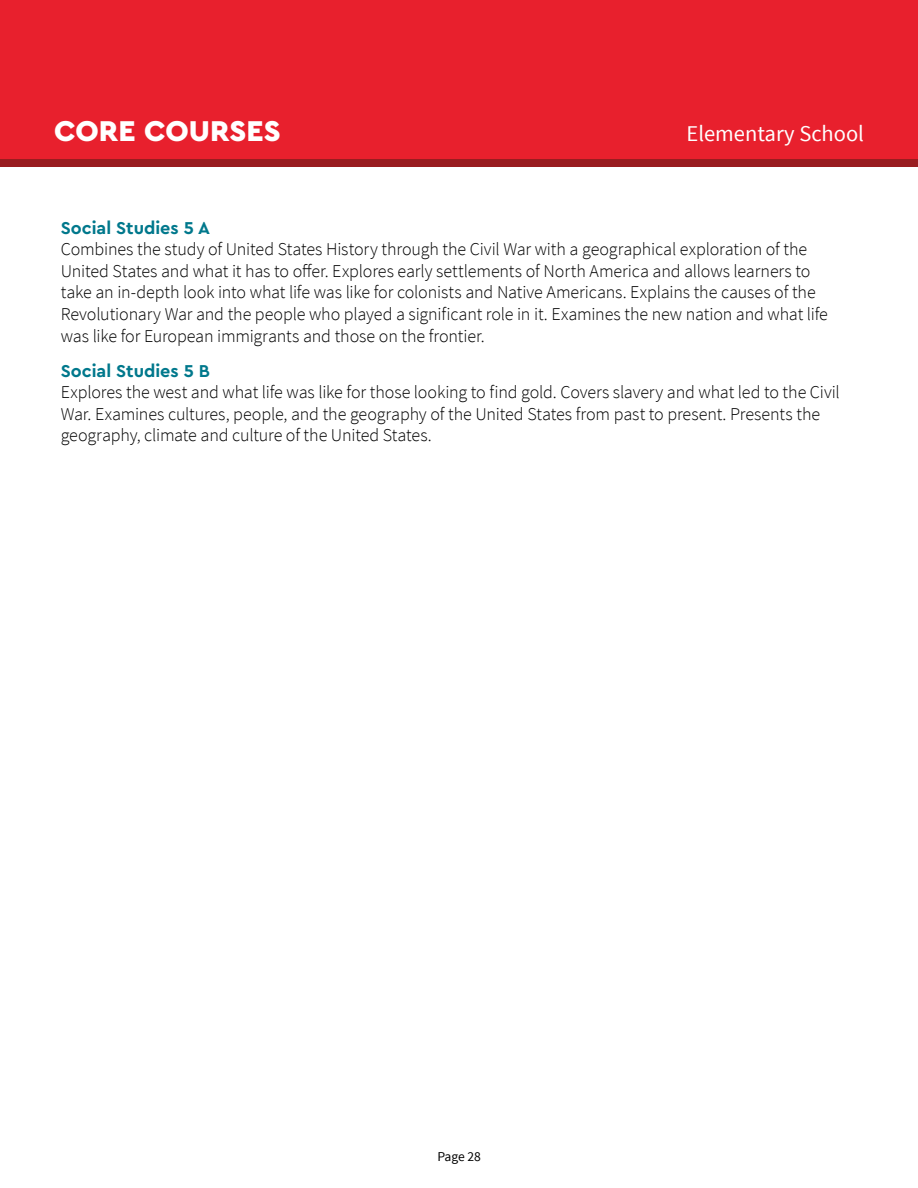
<style>
.page{position:relative;width:918px;height:1188px;background:#fff}
.page>*{position:absolute;margin:0;border:0;box-sizing:border-box;transform-origin:0 0}
.t1{font:900 30px "Cera Pro";color:#fff}
.t2{font:22.5px "Source Sans Pro";color:#fff}
.t3{font:300 18px/21.6px "Source Sans Pro";letter-spacing:-.01em;color:#000}
.t4{font:700 18px "Cera Pro";color:#00788c}
.t5{font:13.5px "Source Sans Pro";letter-spacing:-.005em;color:#000}
</style>
<div class="page">
<div style="left:0;top:0;width:918px;height:159px;background:#e8202d"></div>
<div style="left:0;top:159px;width:918px;height:8px;background:#991d20"></div>
<h1 class="t1" style="left:54px;top:111px;width:228px">CORE COURSES</h1>
<p class="t2" style="left:686px;top:120px;width:179px">Elementary School</p>
<p class="t4" style="left:61px;top:216px;width:151px">Social Studies 5 A</p>
<p class="t3" style="left:61px;top:238px;width:769px">Combines the study of United States History through the Civil War with a geographical exploration of the United States and what it has to offer. Explores early settlements of North America and allows learners to take an in-depth look into what life was like for colonists and Native Americans. Explains the causes of the Revolutionary War and the people who played a significant role in it. Examines the new nation and what life was like for European immigrants and those on the frontier.</p>
<p class="t4" style="left:61px;top:359px;width:151px">Social Studies 5 B</p>
<p class="t3" style="left:61px;top:382px;width:781px">Explores the west and what life was like for those looking to find gold. Covers slavery and what led to the Civil<br>War. Examines cultures, people, and the geography of the United States from past to present. Presents the geography, climate and culture of the United States.</p>
<p class="t5" style="left:437px;top:1148px;width:45px">Page 28</p>
</div>
